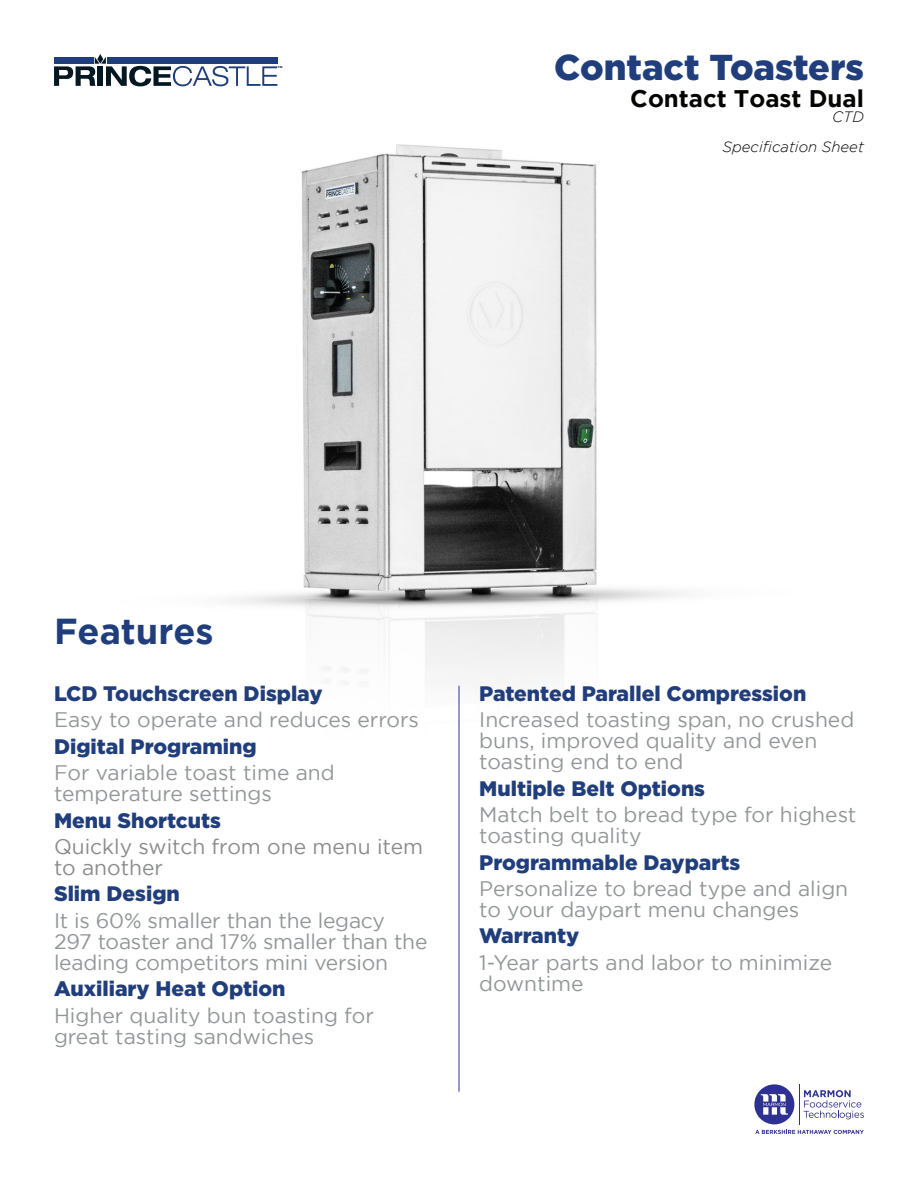
<style>
.page{position:relative;width:918px;height:1188px;background:#fff}
.page>*{position:absolute;margin:0;border:0;box-sizing:border-box;transform-origin:0 0}
.t1{font:900 36px "Gotham";color:#213e7c}
.t2{font:700 36px "Gotham";color:#213e7c}
.t3{font:700 24px "Gotham";color:#040503}
.Features_Body{font:21px/21px "Gotham";color:#939698}
.Features_Body-2{font:900 21px "Gotham";color:#213e7c}
.Features_Body-3{font:21px/21px "Gotham";color:#8a8b8d}
.t4{font:italic 300 15px "Gotham";color:#040503}
.t5{font:700 2.7px "Myriad Pro";color:#041822;scale:1.21 1}
</style>
<div class="page">
<img style="left:137px;top:57px;width:727px;height:1073px">
<svg style="left:54px;top:54px;width:223px;height:32px"></svg>
<svg style="left:755px;top:1130px;width:109px;height:4px"></svg>
<hr style="left:799px;top:1084px;width:1px;height:40px;background:#2e3092">
<svg style="left:804px;top:1090px;width:60px;height:29px"></svg>
<svg style="left:754px;top:1084px;width:40px;height:40px"></svg>
<hr style="left:459px;top:686px;width:1px;height:406px;background:#2e3092">
<p class="t5" style="left:278px;top:65px;width:5px">TM</p>
<p class="t1" style="left:554px;top:47px;width:311px">Contact Toasters</p>
<p class="t3" style="left:630px;top:84px;width:235px">Contact Toast Dual</p>
<p class="t4" style="left:832px;top:108px;width:33px">CTD</p>
<p class="t4" style="left:723px;top:138px;width:143px">Specification Sheet</p>
<p class="t2" style="left:54px;top:610px;width:161px">Features</p>
<p class="Features_Body-2" style="left:54px;top:682px;width:270px">LCD Touchscreen Display</p>
<p class="Features_Body" style="left:54px;top:709px;width:367px">Easy to operate and reduces errors</p>
<p class="Features_Body-2" style="left:54px;top:734px;width:204px">Digital Programing</p>
<p class="Features_Body" style="left:54px;top:762px;width:282px">For variable toast time and temperature settings</p>
<p class="Features_Body-2" style="left:54px;top:808px;width:168px">Menu Shortcuts</p>
<p class="Features_Body-3" style="left:54px;top:836px;width:371px">Quickly switch from one menu item to another</p>
<p class="Features_Body-2" style="left:54px;top:882px;width:127px">Slim Design</p>
<p class="Features_Body" style="left:54px;top:910px;width:375px">It is 60% smaller than the legacy<br>297 toaster and 17% smaller than the leading competitors mini version</p>
<p class="Features_Body-2" style="left:54px;top:977px;width:233px">Auxiliary Heat Option</p>
<p class="Features_Body" style="left:54px;top:1004px;width:321px">Higher quality bun toasting for great tasting sandwiches</p>
<p class="Features_Body-2" style="left:479px;top:682px;width:329px">Patented Parallel Compression</p>
<p class="Features_Body" style="left:479px;top:709px;width:377px">Increased toasting span, no crushed buns, improved quality and even toasting end to end</p>
<p class="Features_Body-2" style="left:479px;top:776px;width:227px">Multiple Belt Options</p>
<p class="Features_Body" style="left:479px;top:804px;width:379px">Match belt to bread type for highest toasting quality</p>
<p class="Features_Body-2" style="left:479px;top:850px;width:263px">Programmable Dayparts</p>
<p class="Features_Body" style="left:479px;top:878px;width:370px">Personalize to bread type and align to your daypart menu changes</p>
<p class="Features_Body-2" style="left:479px;top:924px;width:102px">Warranty</p>
<p class="Features_Body" style="left:479px;top:952px;width:354px">1-Year parts and labor to minimize downtime</p>
</div>
